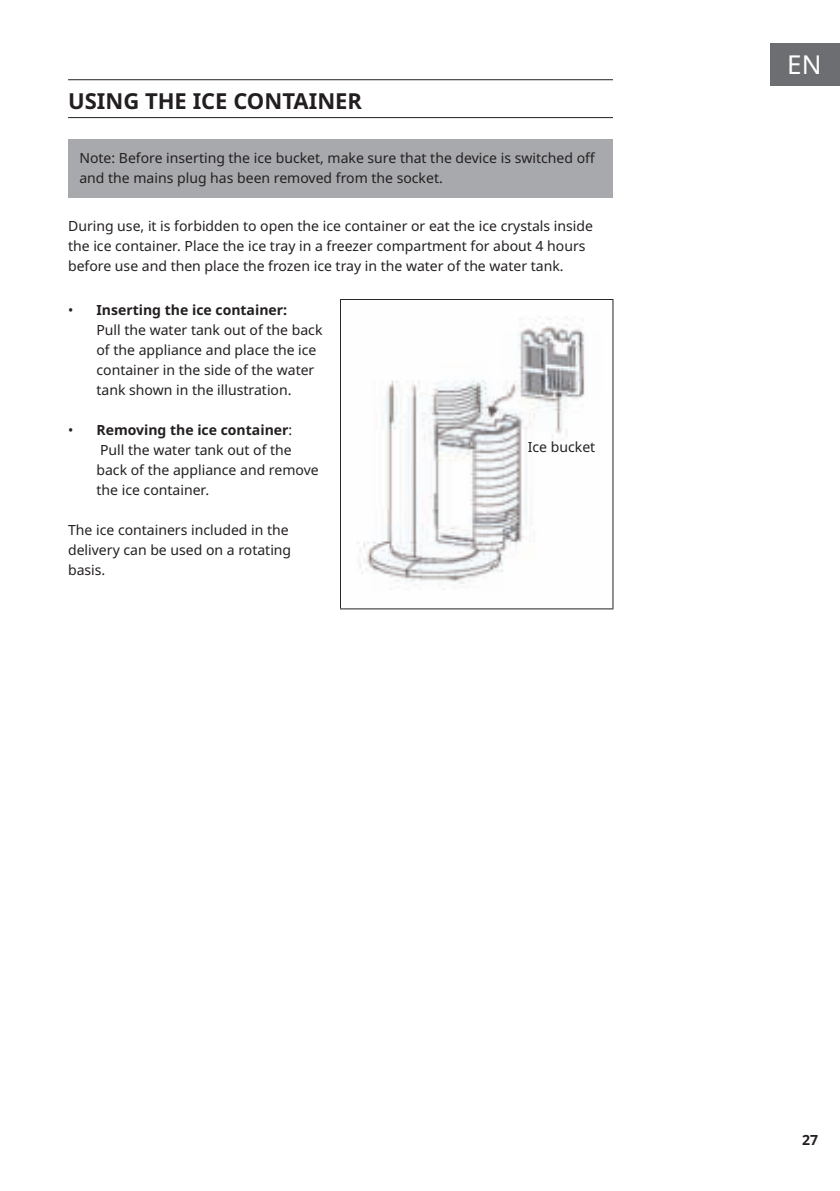
<style>
.page{position:relative;width:840px;height:1191px;background:#fff}
.page>*{position:absolute;margin:0;border:0;box-sizing:border-box;transform-origin:0 0}
.t1{font:26px "Noto Sans";color:#fff}
.t2{font:700 22px "Noto Sans";color:#231f20}
.t3{font:14px/20px "Noto Sans";color:#231f20}
.t4{font:700 14px "Noto Sans";color:#231f20}
.s1{font-weight:700}
</style>
<div class="page">
<div style="left:770px;top:43px;width:69px;height:42px;background:#6d6e71"></div>
<hr style="left:68px;top:79px;width:544px;height:1px;background:#231f20">
<hr style="left:68px;top:117px;width:544px;height:1px;background:#231f20">
<div style="left:68px;top:139px;width:544px;height:59px;background:#a8a9ad"></div>
<hr style="left:340px;top:299px;width:273px;height:1px;background:#231f20">
<hr style="left:340px;top:300px;width:1px;height:308px;background:#231f20">
<hr style="left:612px;top:300px;width:1px;height:308px;background:#231f20">
<hr style="left:340px;top:608px;width:273px;height:1px;background:#231f20">
<img style="left:357px;top:317px;width:228px;height:272px">
<h2 class="t2" style="left:68px;top:92px;width:295px">USING THE ICE CONTAINER</h2>
<p class="t3" style="left:79px;top:148px;width:517px">Note: Before inserting the ice bucket, make sure that the device is switched off and the mains plug has been removed from the socket.</p>
<p class="t3" style="left:68px;top:217px;width:526px">During use, it is forbidden to open the ice container or eat the ice crystals inside the ice container. Place the ice tray in a freezer compartment for about 4 hours before use and then place the frozen ice tray in the water of the water tank.</p>
<p class="t3" style="left:96px;top:300px;width:227px;text-indent:-28px">• <span class="s1">Inserting the ice container:<br></span>Pull the water tank out of the back of the appliance and place the ice container in the side of the water tank shown in the illustration.</p>
<p class="t3" style="left:96px;top:420px;width:223px;text-indent:-28px">• <span class="s1">Removing the ice container</span>:<br>Pull the water tank out of the back of the appliance and remove the ice container.</p>
<p class="t3" style="left:68px;top:520px;width:224px">The ice containers included in the delivery can be used on a rotating basis.</p>
<p class="t3" style="left:527px;top:438px;width:69px">Ice bucket</p>
<h1 class="t1" style="left:786px;top:49px;width:36px">EN</h1>
<p class="t4" style="left:801px;top:1134px;width:18px">27</p>
</div>
